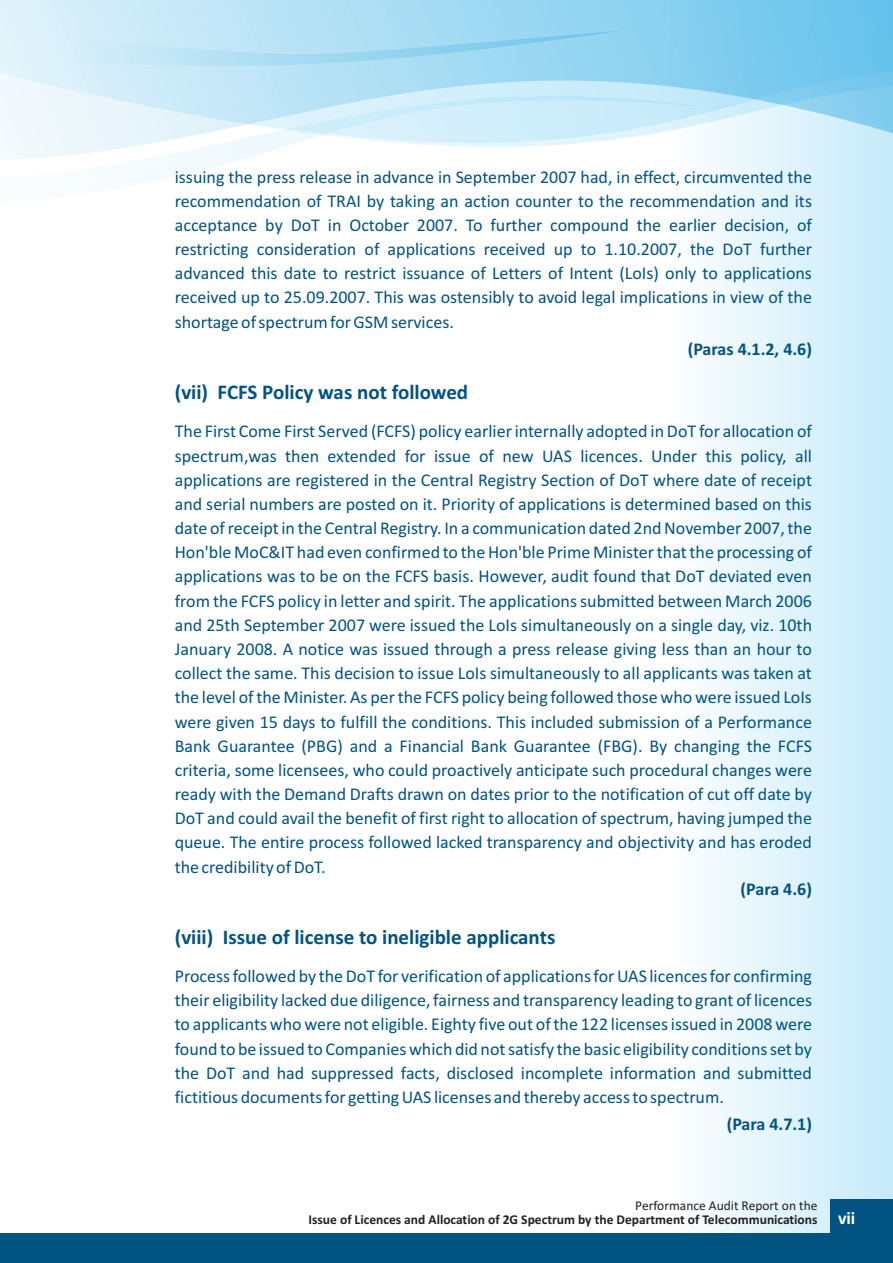
<style>
.page{position:relative;width:893px;height:1263px;background:#fff}
.page>*{position:absolute;margin:0;border:0;box-sizing:border-box;transform-origin:0 0}
.t1{font:700 21px "Calibri";color:#015381}
.t2{font:18px/24.2px "Calibri";color:#015381;text-align:justify}
.t3{font:700 18px "Calibri";letter-spacing:-.02em;color:#015381}
.t4{font:700 13.5px/13.2px "Calibri";color:#231f20}
.s1{font-weight:400}
.s2{font-size:18px;color:#fff}
</style>
<div class="page">
<svg style="left:705px;top:248px;width:188px;height:985px"></svg>
<svg style="left:705px;top:163px;width:188px;height:85px;background:#ddf2fb"></svg>
<svg style="left:136px;top:163px;width:91px;height:20px;fill:#f4fbfe"></svg>
<svg style="left:1px;top:0;width:892px;height:163px"></svg>
<svg style="left:1px;top:30px;width:624px;height:45px;background:#b4e0f4"></svg>
<div style="left:830px;top:1199px;width:63px;height:64px;background:#015381"></div>
<div style="left:0;top:1233px;width:893px;height:30px;background:#015381"></div>
<p class="t2" style="left:175px;top:166px;width:639px">issuing the press release in advance in September 2007 had, in effect, circumvented the recommendation of TRAI by taking an action counter to the recommendation and its acceptance by DoT in October 2007. To further compound the earlier decision, of restricting consideration of applications received up to 1.10.2007, the DoT further advanced this date to restrict issuance of Letters of Intent (LoIs) only to applications received up to 25.09.2007. This was ostensibly to avoid legal implications in view of the shortage of spectrum for GSM services.</p>
<p class="t3" style="left:688px;top:342px;width:126px">(Paras 4.1.2, 4.6)</p>
<p class="t1" style="left:175px;top:383px;width:295px">(vii) FCFS Policy was not followed</p>
<p class="t2" style="left:175px;top:421px;width:639px">The First Come First Served (FCFS) policy earlier internally adopted in DoT for allocation of spectrum,was then extended for issue of new UAS licences. Under this policy, all applications are registered in the Central Registry Section of DoT where date of receipt and serial numbers are posted on it. Priority of applications is determined based on this date of receipt in the Central Registry. In a communication dated 2nd November 2007, the Hon'ble MoC&amp;IT had even confirmed to the Hon'ble Prime Minister that the processing of applications was to be on the FCFS basis. However, audit found that DoT deviated even from the FCFS policy in letter and spirit. The applications submitted between March 2006 and 25th September 2007 were issued the LoIs simultaneously on a single day, viz. 10th January 2008. A notice was issued through a press release giving less than an hour to collect the same. This decision to issue LoIs simultaneously to all applicants was taken at the level of the Minister. As per the FCFS policy being followed those who were issued LoIs were given 15 days to fulfill the conditions. This included submission of a Performance Bank Guarantee (PBG) and a Financial Bank Guarantee (FBG). By changing the FCFS criteria, some licensees, who could proactively anticipate such procedural changes were ready with the Demand Drafts drawn on dates prior to the notification of cut off date by DoT and could avail the benefit of first right to allocation of spectrum, having jumped the queue. The entire process followed lacked transparency and objectivity and has eroded the credibility of DoT.</p>
<p class="t3" style="left:741px;top:881px;width:73px">(Para 4.6)</p>
<p class="t1" style="left:175px;top:928px;width:382px">(viii) Issue of license to ineligible applicants</p>
<p class="t2" style="left:175px;top:965px;width:639px">Process followed by the DoT for verification of applications for UAS licences for confirming their eligibility lacked due diligence, fairness and transparency leading to grant of licences to applicants who were not eligible. Eighty five out of the 122 licenses issued in 2008 were found to be issued to Companies which did not satisfy the basic eligibility conditions set by the DoT and had suppressed facts, disclosed incomplete information and submitted fictitious documents for getting UAS licenses and thereby access to spectrum.</p>
<p class="t3" style="left:727px;top:1117px;width:87px">(Para 4.7.1)</p>
<p class="t4" style="left:309px;top:1200px;width:548px;text-indent:327px"><span class="s1">Performance Audit Report on the<br></span>Issue of Licences and Allocation of 2G Spectrum by the Department of Telecommunications <span class="s2">vii</span></p>
</div>
